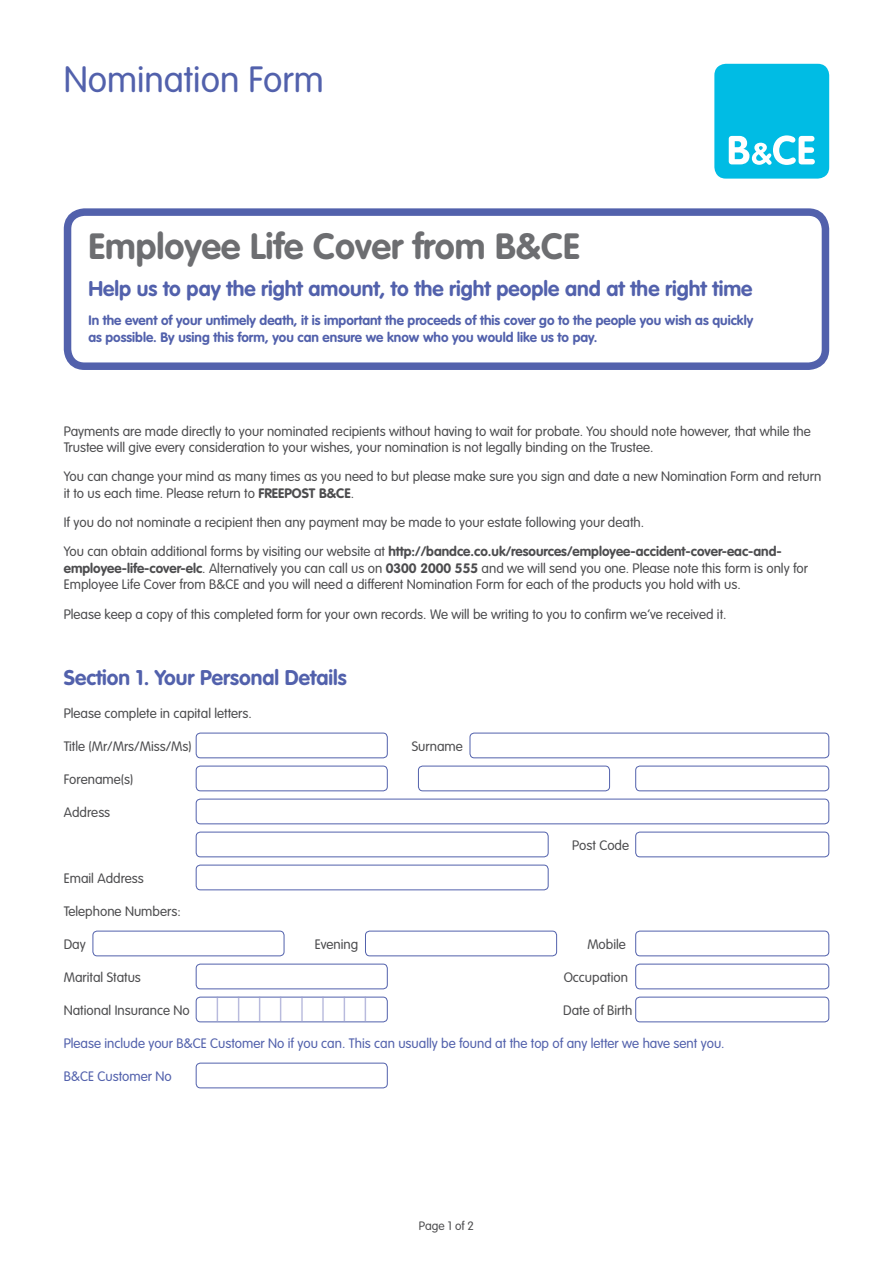
<style>
.page{position:relative;width:893px;height:1263px;background:#fff}
.page>*{position:absolute;margin:0;border:0;box-sizing:border-box;transform-origin:0 0}
.t1{font:700 36px "VAG Rounded Std";color:#6d6e71}
.t2{font:300 36px "VAG Rounded Std";color:#5261ac}
.t3{font:300 23.4px "VAG Rounded Std";color:#9da0d0;scale:.51 1}
.t4{font:700 21px "VAG Rounded Std";color:#5261ac}
.t5{font:300 13.5px/16.5px "VAG Rounded Std";color:#4d4d4f}
.t6{font:700 13.5px/16.5px "VAG Rounded Std";color:#5261ac}
.t7{font:300 13.5px "VAG Rounded Std";color:#5261ac}
.t8{font:300 12px "VAG Rounded Std";color:#4d4d4f}
.s1{font-weight:700}
</style>
<div class="page">
<div style="left:64px;top:208px;width:765px;height:162px;border:8px solid #5261ac;border-radius:17px"></div>
<div style="left:196px;top:733px;width:192px;height:25px;border:1px solid #5261ac;border-radius:4px"></div>
<div style="left:470px;top:733px;width:359px;height:25px;border:1px solid #5261ac;border-radius:4px"></div>
<div style="left:196px;top:766px;width:192px;height:25px;border:1px solid #5261ac;border-radius:4px"></div>
<div style="left:418px;top:766px;width:192px;height:25px;border:1px solid #5261ac;border-radius:4px"></div>
<div style="left:635px;top:766px;width:194px;height:25px;border:1px solid #5261ac;border-radius:4px"></div>
<div style="left:196px;top:799px;width:633px;height:25px;border:1px solid #5261ac;border-radius:4px"></div>
<div style="left:196px;top:832px;width:353px;height:25px;border:1px solid #5261ac;border-radius:4px"></div>
<div style="left:635px;top:832px;width:194px;height:25px;border:1px solid #5261ac;border-radius:4px"></div>
<div style="left:196px;top:865px;width:353px;height:25px;border:1px solid #5261ac;border-radius:4px"></div>
<div style="left:93px;top:931px;width:191px;height:25px;border:1px solid #5261ac;border-radius:4px"></div>
<div style="left:365px;top:931px;width:192px;height:25px;border:1px solid #5261ac;border-radius:4px"></div>
<div style="left:635px;top:931px;width:194px;height:25px;border:1px solid #5261ac;border-radius:4px"></div>
<div style="left:196px;top:964px;width:192px;height:25px;border:1px solid #5261ac;border-radius:4px"></div>
<div style="left:635px;top:964px;width:194px;height:25px;border:1px solid #5261ac;border-radius:4px"></div>
<div style="left:196px;top:997px;width:192px;height:25px;border:1px solid #5261ac;border-radius:4px"></div>
<div style="left:635px;top:997px;width:194px;height:25px;border:1px solid #5261ac;border-radius:4px"></div>
<div style="left:196px;top:1063px;width:192px;height:25px;border:1px solid #5261ac;border-radius:4px"></div>
<div style="left:714px;top:64px;width:115px;height:115px;background:#00bce4;border-radius:11px"></div>
<svg style="left:729px;top:135px;width:86px;height:30px"></svg>
<h1 class="t2" style="left:64px;top:58px;width:261px">Nomination Form</h1>
<h1 class="t1" style="left:88px;top:225px;width:493px">Employee Life Cover from B&amp;CE</h1>
<h3 class="t4" style="left:88px;top:276px;width:666px">Help us to pay the right amount, to the right people and at the right time</h3>
<p class="t6" style="left:88px;top:313px;width:666px">In the event of your untimely death, it is important the proceeds of this cover go to the people you wish as quickly as possible. By using this form, you can ensure we know who you would like us to pay.</p>
<p class="t5" style="left:64px;top:423px;width:748px">Payments are made directly to your nominated recipients without having to wait for probate. You should note however, that while the<br>Trustee will give every consideration to your wishes, your nomination is not legally binding on the Trustee.</p>
<p class="t5" style="left:64px;top:469px;width:759px">You can change your mind as many times as you need to but please make sure you sign and date a new Nomination Form and return it to us each time. Please return to <span class="s1">FREEPOST B&amp;CE</span>.</p>
<p class="t5" style="left:64px;top:508px;width:719px;line-height:29.2px">If you do not nominate a recipient then any payment may be made to your estate following your death.<br>You can obtain additional forms by visiting our website at <span class="s1">http://bandce.co.uk/resources/employee-accident-cover-eac-and-</span></p>
<p class="t5" style="left:64px;top:560px;width:746px"><span class="s1">employee-life-cover-elc</span>. Alternatively you can call us on <span class="s1">0300 2000 555</span> and we will send you one. Please note this form is only for<br>Employee Life Cover from B&amp;CE and you will need a different Nomination Form for each of the products you hold with us.</p>
<p class="t5" style="left:64px;top:606px;width:664px">Please keep a copy of this completed form for your own records. We will be writing to you to confirm we’ve received it.</p>
<h3 class="t4" style="left:64px;top:665px;width:284px">Section 1. Your Personal Details</h3>
<p class="t5" style="left:64px;top:705px;width:190px">Please complete in capital letters.</p>
<p class="t5" style="left:64px;top:738px;width:129px">Title (Mr/Mrs/Miss/Ms)</p>
<p class="t5" style="left:412px;top:738px;width:53px">Surname</p>
<p class="t5" style="left:64px;top:771px;width:71px">Forename(s)</p>
<p class="t5" style="left:64px;top:804px;width:48px">Address</p>
<p class="t5" style="left:572px;top:837px;width:58px">Post Code</p>
<p class="t5" style="left:64px;top:870px;width:82px">Email Address</p>
<p class="t5" style="left:64px;top:903px;width:118px">Telephone Numbers:</p>
<p class="t5" style="left:64px;top:936px;width:24px">Day</p>
<p class="t5" style="left:315px;top:936px;width:45px">Evening</p>
<p class="t5" style="left:587px;top:936px;width:40px">Mobile</p>
<p class="t5" style="left:64px;top:969px;width:79px">Marital Status</p>
<p class="t5" style="left:564px;top:969px;width:66px">Occupation</p>
<p class="t5" style="left:64px;top:1002px;width:127px">National Insurance No</p>
<p class="t5" style="left:563px;top:1002px;width:71px">Date of Birth</p>
<p class="t7" style="left:64px;top:1035px;width:662px">Please include your B&amp;CE Customer No if you can. This can usually be found at the top of any letter we have sent you.</p>
<p class="t7" style="left:64px;top:1068px;width:109px">B&amp;CE Customer No</p>
<h2 class="t3" style="left:216px;top:993px;width:297px">||||||||</h2>
<p class="t8" style="left:419px;top:1218px;width:57px">Page 1 of 2</p>
</div>
